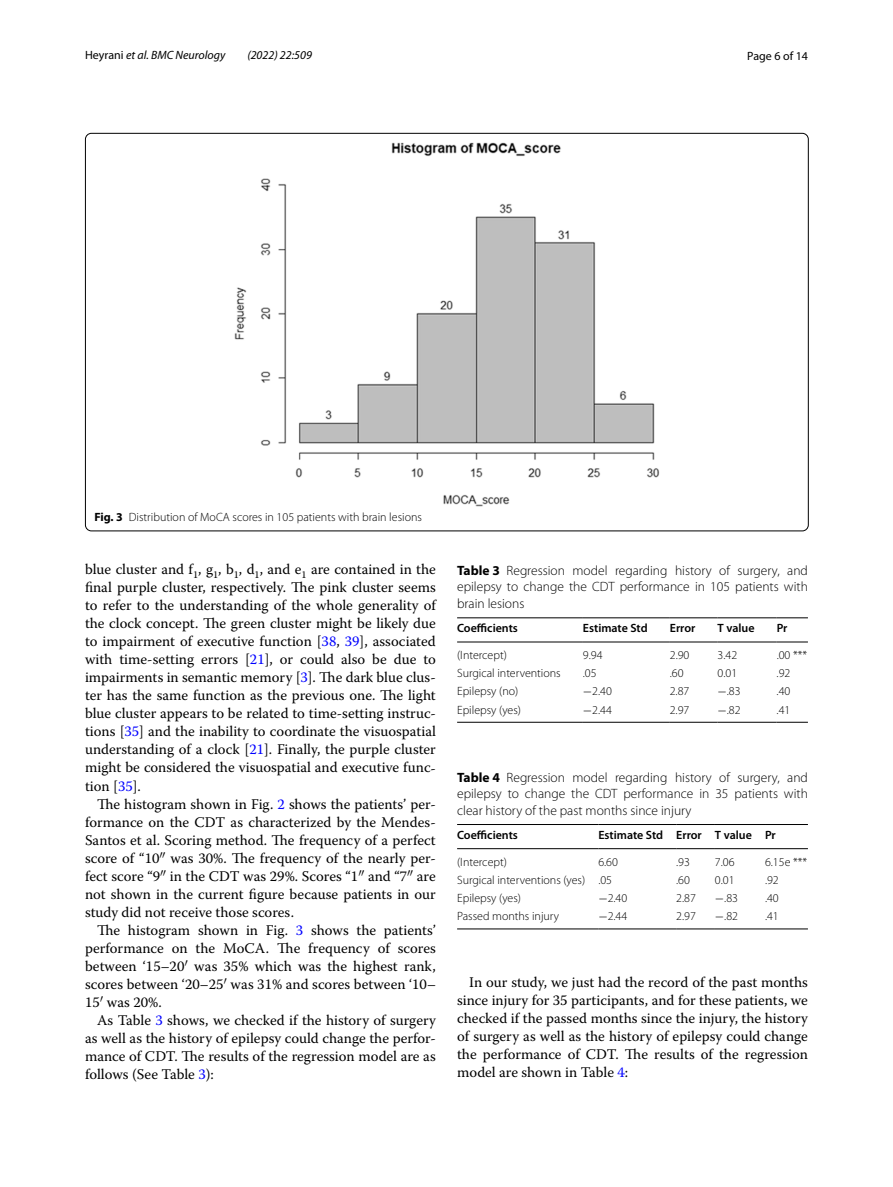
<style>
.page{position:relative;width:893px;height:1187px;background:#fff}
.page>*{position:absolute;margin:0;border:0;box-sizing:border-box;transform-origin:0 0}
.t1{font:14.7px/18px "Warnock Pro";color:#000;text-align:justify}
.t2{font:300 13.5px/16.5px "Myriad Pro";color:#000;text-align:justify}
.t3{font:300 12px "Myriad Pro";color:#000}
.t4{font:600 12px "Myriad Pro";color:#000}
.t5{font:italic 12px "Myriad Pro";color:#000}
.t6{font:12px "Myriad Pro";color:#000}
.s1{font-style:normal}
.s2{font-weight:700}
.s3{color:#00f}
.s4{font-family:"MTSY";font-weight:400}
</style>
<div class="page">
<img style="left:234px;top:142px;width:425px;height:364px">
<hr style="left:457px;top:617px;width:126px;height:1px;background:#000">
<hr style="left:457px;top:641px;width:126px;height:1px;background:#000">
<hr style="left:583px;top:617px;width:87px;height:1px;background:#000">
<hr style="left:583px;top:641px;width:87px;height:1px;background:#000">
<hr style="left:670px;top:617px;width:48px;height:1px;background:#000">
<hr style="left:670px;top:641px;width:48px;height:1px;background:#000">
<hr style="left:718px;top:617px;width:59px;height:1px;background:#000">
<hr style="left:718px;top:641px;width:59px;height:1px;background:#000">
<hr style="left:777px;top:617px;width:31px;height:1px;background:#000">
<hr style="left:777px;top:641px;width:31px;height:1px;background:#000">
<hr style="left:457px;top:722px;width:126px;height:1px;background:#000">
<hr style="left:583px;top:722px;width:87px;height:1px;background:#000">
<hr style="left:670px;top:722px;width:48px;height:1px;background:#000">
<hr style="left:718px;top:722px;width:59px;height:1px;background:#000">
<hr style="left:777px;top:722px;width:31px;height:1px;background:#000">
<hr style="left:457px;top:824px;width:141px;height:1px;background:#000">
<hr style="left:457px;top:848px;width:141px;height:1px;background:#000">
<hr style="left:598px;top:824px;width:78px;height:1px;background:#000">
<hr style="left:598px;top:848px;width:78px;height:1px;background:#000">
<hr style="left:676px;top:824px;width:39px;height:1px;background:#000">
<hr style="left:676px;top:848px;width:39px;height:1px;background:#000">
<hr style="left:715px;top:824px;width:50px;height:1px;background:#000">
<hr style="left:715px;top:848px;width:50px;height:1px;background:#000">
<hr style="left:765px;top:824px;width:43px;height:1px;background:#000">
<hr style="left:765px;top:848px;width:43px;height:1px;background:#000">
<hr style="left:457px;top:928px;width:141px;height:1px;background:#000">
<hr style="left:598px;top:928px;width:78px;height:1px;background:#000">
<hr style="left:676px;top:928px;width:39px;height:1px;background:#000">
<hr style="left:715px;top:928px;width:50px;height:1px;background:#000">
<hr style="left:765px;top:928px;width:43px;height:1px;background:#000">
<p class="t5" style="left:85px;top:48px;width:142px"><span class="s1">Heyrani</span> et al. BMC Neurology</p>
<p class="t5" style="left:247px;top:48px;width:66px">(2022) 22:509</p>
<p class="t6" style="left:747px;top:48px;width:62px">Page 6 of 14</p>
<p class="t3" style="left:94px;top:510px;width:329px"><span class="s2">Fig. 3</span> Distribution of MoCA scores in 105 patients with brain lesions</p>
<p class="t1" style="left:85px;top:560px;width:352px">blue cluster and f<sub>1</sub>, g<sub>1</sub>, b<sub>1</sub>, d<sub>1</sub>, and e<sub>1</sub> are contained in the final purple cluster, respectively. The pink cluster seems to refer to the understanding of the whole generality of the clock concept. The green cluster might be likely due to impairment of executive function [<span class="s3">38</span>, <span class="s3">39</span>], associated with time-setting errors [<span class="s3">21</span>], or could also be due to impairments in semantic memory [<span class="s3">3</span>]. The dark blue clus&shy;ter has the same function as the previous one. The light blue cluster appears to be related to time-setting instruc&shy;tions [<span class="s3">35</span>] and the inability to coordinate the visuospatial understanding of a clock [<span class="s3">21</span>]. Finally, the purple cluster might be considered the visuospatial and executive func&shy;tion [<span class="s3">35</span>].</p>
<p class="t1" style="left:85px;top:794px;width:352px;text-indent:12px">The histogram shown in Fig. <span class="s3">2</span> shows the patients’ per&shy;formance on the CDT as characterized by the Mendes-Santos et al. Scoring method. The frequency of a perfect score of “10 was 30%. The frequency of the nearly per&shy;fect score “9 in the CDT was 29%. Scores “1 and “7 are not shown in the current figure because patients in our study did not receive those scores.</p>
<p class="t1" style="left:85px;top:920px;width:352px;text-indent:12px">The histogram shown in Fig. <span class="s3">3</span> shows the patients’ performance on the MoCA. The frequency of scores between ‘15–20 was 35% which was the highest rank, scores between ‘20–25 was 31% and scores between ‘10– 15 was 20%.</p>
<p class="t1" style="left:85px;top:1010px;width:352px;text-indent:12px">As Table <span class="s3">3</span> shows, we checked if the history of surgery as well as the history of epilepsy could change the perfor&shy;mance of CDT. The results of the regression model are as follows (See Table <span class="s3">3</span>):</p>
<p class="t2" style="left:457px;top:562px;width:352px"><span class="s2">Table 3</span> Regression model regarding history of surgery, and epilepsy to change the CDT performance in 105 patients with brain lesions</p>
<p class="t4" style="left:457px;top:620px;width:62px">Coefficients</p>
<p class="t4" style="left:583px;top:620px;width:66px">Estimate Std</p>
<p class="t4" style="left:670px;top:620px;width:27px">Error</p>
<p class="t4" style="left:718px;top:620px;width:39px">T value</p>
<p class="t4" style="left:777px;top:620px;width:12px">Pr</p>
<p class="t3" style="left:457px;top:648px;width:51px">(Intercept)</p>
<p class="t3" style="left:583px;top:648px;width:21px">9.94</p>
<p class="t3" style="left:670px;top:648px;width:21px">2.90</p>
<p class="t3" style="left:717px;top:648px;width:21px">3.42</p>
<p class="t3" style="left:777px;top:648px;width:32px">.00 ***</p>
<p class="t3" style="left:457px;top:666px;width:105px">Surgical interventions</p>
<p class="t3" style="left:583px;top:666px;width:15px">.05</p>
<p class="t3" style="left:670px;top:666px;width:15px">.60</p>
<p class="t3" style="left:717px;top:666px;width:21px">0.01</p>
<p class="t3" style="left:777px;top:666px;width:15px">.92</p>
<p class="t3" style="left:457px;top:684px;width:63px">Epilepsy (no)</p>
<p class="t3" style="left:583px;top:684px;width:31px"><span class="s4">−</span>2.40</p>
<p class="t3" style="left:670px;top:684px;width:21px">2.87</p>
<p class="t3" style="left:717px;top:684px;width:25px"><span class="s4">−</span>.83</p>
<p class="t3" style="left:777px;top:684px;width:15px">.40</p>
<p class="t3" style="left:457px;top:703px;width:65px">Epilepsy (yes)</p>
<p class="t3" style="left:583px;top:703px;width:31px"><span class="s4">−</span>2.44</p>
<p class="t3" style="left:670px;top:703px;width:21px">2.97</p>
<p class="t3" style="left:717px;top:703px;width:25px"><span class="s4">−</span>.82</p>
<p class="t3" style="left:777px;top:703px;width:15px">.41</p>
<p class="t2" style="left:457px;top:769px;width:352px"><span class="s2">Table 4</span> Regression model regarding history of surgery, and epilepsy to change the CDT performance in 35 patients with clear history of the past months since injury</p>
<p class="t4" style="left:457px;top:827px;width:62px">Coefficients</p>
<p class="t4" style="left:598px;top:827px;width:179px">Estimate Std Error T value Pr</p>
<p class="t3" style="left:457px;top:855px;width:51px">(Intercept)</p>
<p class="t3" style="left:598px;top:855px;width:21px">6.60</p>
<p class="t3" style="left:676px;top:855px;width:15px">.93</p>
<p class="t3" style="left:715px;top:855px;width:21px">7.06</p>
<p class="t3" style="left:765px;top:855px;width:44px">6.15e ***</p>
<p class="t3" style="left:457px;top:873px;width:157px">Surgical interventions (yes) .05</p>
<p class="t3" style="left:676px;top:873px;width:15px">.60</p>
<p class="t3" style="left:715px;top:873px;width:21px">0.01</p>
<p class="t3" style="left:765px;top:873px;width:15px">.92</p>
<p class="t3" style="left:457px;top:891px;width:65px">Epilepsy (yes)</p>
<p class="t3" style="left:598px;top:891px;width:31px"><span class="s4">−</span>2.40</p>
<p class="t3" style="left:676px;top:891px;width:21px">2.87</p>
<p class="t3" style="left:715px;top:891px;width:25px"><span class="s4">−</span>.83</p>
<p class="t3" style="left:765px;top:891px;width:15px">.40</p>
<p class="t3" style="left:457px;top:909px;width:103px">Passed months injury</p>
<p class="t3" style="left:598px;top:909px;width:31px"><span class="s4">−</span>2.44</p>
<p class="t3" style="left:676px;top:909px;width:21px">2.97</p>
<p class="t3" style="left:715px;top:909px;width:25px"><span class="s4">−</span>.82</p>
<p class="t3" style="left:765px;top:909px;width:15px">.41</p>
<p class="t1" style="left:457px;top:973px;width:352px;text-indent:12px">In our study, we just had the record of the past months since injury for 35 participants, and for these patients, we checked if the passed months since the injury, the history of surgery as well as the history of epilepsy could change the performance of CDT. The results of the regression model are shown in Table <span class="s3">4</span>:</p>
</div>
